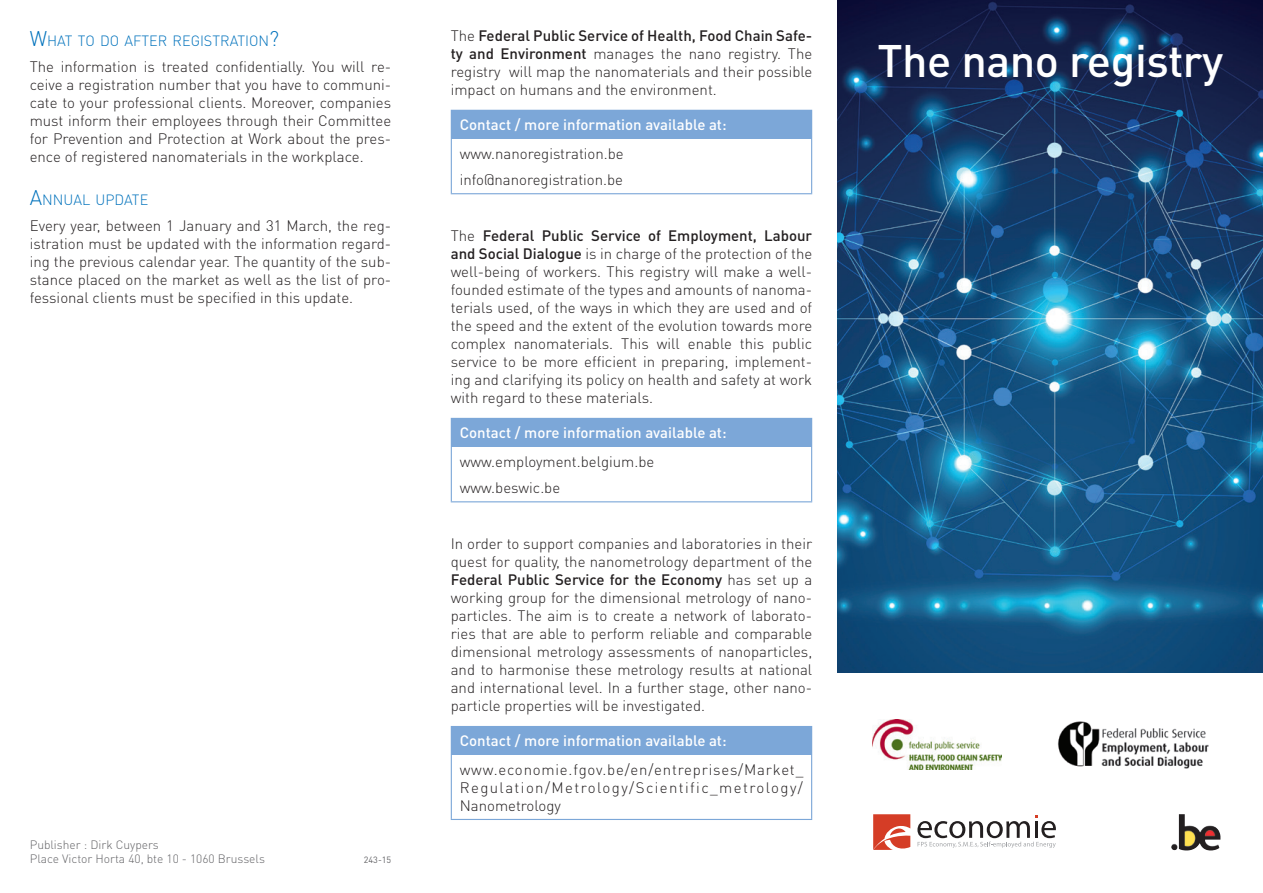
<style>
.page{position:relative;width:1263px;height:893px;background:#fff}
.page>*{position:absolute;margin:0;border:0;box-sizing:border-box;transform-origin:0 0}
.t1{font:500 45px "DIN Pro";letter-spacing:-.01em;color:#fff}
.t2{font:300 15px/18px "DIN Pro";color:#231f20;text-align:justify}
.t3{font:500 15px "DIN Pro";color:#fff}
.T2{font:300 14.7px "DIN Pro";color:#0072bc}
.t4{font:300 12px "DIN Pro";color:#636366}
.t5{font:9px "DIN Pro";color:#636366}
.s1{font-size:21px}
.s2{font-weight:500}
</style>
<div class="page">
<img style="left:838px;top:0;width:425px;height:673px">
<svg style="left:873px;top:814px;width:37px;height:36px"></svg>
<svg style="left:917px;top:815px;width:139px;height:33px"></svg>
<img style="left:1179px;top:814px;width:40px;height:36px">
<img style="left:1057px;top:721px;width:152px;height:48px">
<img style="left:873px;top:720px;width:128px;height:49px">
<div style="left:451px;top:110px;width:361px;height:29px;background:#7ca7d8"></div>
<hr style="left:451px;top:139px;width:1px;height:54px;background:#7ca7d8">
<hr style="left:811px;top:139px;width:1px;height:54px;background:#7ca7d8">
<hr style="left:451px;top:193px;width:361px;height:1px;background:#7ca7d8">
<div style="left:451px;top:418px;width:361px;height:29px;background:#7ca7d8"></div>
<hr style="left:451px;top:447px;width:1px;height:54px;background:#7ca7d8">
<hr style="left:811px;top:447px;width:1px;height:54px;background:#7ca7d8">
<hr style="left:451px;top:501px;width:361px;height:1px;background:#7ca7d8">
<div style="left:451px;top:726px;width:361px;height:29px;background:#7ca7d8"></div>
<hr style="left:451px;top:755px;width:1px;height:64px;background:#7ca7d8">
<hr style="left:811px;top:755px;width:1px;height:64px;background:#7ca7d8">
<hr style="left:451px;top:819px;width:361px;height:1px;background:#7ca7d8">
<p class="T2" style="left:30px;top:31px;width:251px"><span class="s1">W</span>HAT TO DO AFTER REGISTRATION<span class="s1">?</span></p>
<p class="t2" style="left:30px;top:57px;width:363px">The information is treated confidentially. You will re&shy;ceive a registration number that you have to communi&shy;cate to your professional clients. Moreover, companies must inform their employees through their Committee for Prevention and Protection at Work about the pres&shy;ence of registered nanomaterials in the workplace.</p>
<p class="T2" style="left:30px;top:189px;width:120px"><span class="s1">A</span>NNUAL UPDATE</p>
<p class="t2" style="left:30px;top:216px;width:363px">Every year, between 1 January and 31 March, the reg&shy;istration must be updated with the information regard&shy;ing the previous calendar year. The quantity of the sub&shy;stance placed on the market as well as the list of pro&shy;fessional clients must be specified in this update.</p>
<p class="t4" style="left:30px;top:836px;width:131px">Publisher : Dirk Cuypers</p>
<p class="t4" style="left:30px;top:851px;width:237px">Place Victor Horta 40, bte 10 - 1060 Brussels</p>
<p class="t5" style="left:364px;top:854px;width:29px">243-15</p>
<p class="t2" style="left:451px;top:26px;width:363px">The <span class="s2">Federal Public Service of Health, Food Chain Safe&shy;ty and Environment</span> manages the nano registry. The registry will map the nanomaterials and their possible impact on humans and the environment.</p>
<p class="t3" style="left:460px;top:115px;width:268px">Contact / more information available at:</p>
<p class="t2" style="left:460px;top:144px;width:165px">www.nanoregistration.be</p>
<p class="t2" style="left:460px;top:170px;width:165px">info@nanoregistration.be</p>
<p class="t2" style="left:451px;top:226px;width:363px">The <span class="s2">Federal Public Service of Employment, Labour and Social Dialogue</span> is in charge of the protection of the well-being of workers. This registry will make a well&shy;founded estimate of the types and amounts of nanoma&shy;terials used, of the ways in which they are used and of the speed and the extent of the evolution towards more complex nanomaterials. This will enable this public service to be more efficient in preparing, implement&shy;ing and clarifying its policy on health and safety at work with regard to these materials.</p>
<p class="t3" style="left:460px;top:423px;width:268px">Contact / more information available at:</p>
<p class="t2" style="left:460px;top:452px;width:196px">www.employment.belgium.be</p>
<p class="t2" style="left:460px;top:478px;width:102px">www.beswic.be</p>
<p class="t2" style="left:451px;top:534px;width:363px">In order to support companies and laboratories in their quest for quality, the nanometrology department of the <span class="s2">Federal Public Service for the Economy</span> has set up a working group for the dimensional metrology of nano&shy;particles. The aim is to create a network of laborato&shy;ries that are able to perform reliable and comparable dimensional metrology assessments of nanoparticles, and to harmonise these metrology results at national and international level. In a further stage, other nano&shy;particle properties will be investigated.</p>
<p class="t3" style="left:460px;top:731px;width:268px">Contact / more information available at:</p>
<p class="t2" style="left:460px;top:760px;width:345px">www.economie.fgov.be/en/entreprises/Market_ Regulation/Metrology/Scientific_metrology/ Nanometrology</p>
<p class="t1" style="left:877px;top:30px;width:347px">The nano registry</p>
</div>
